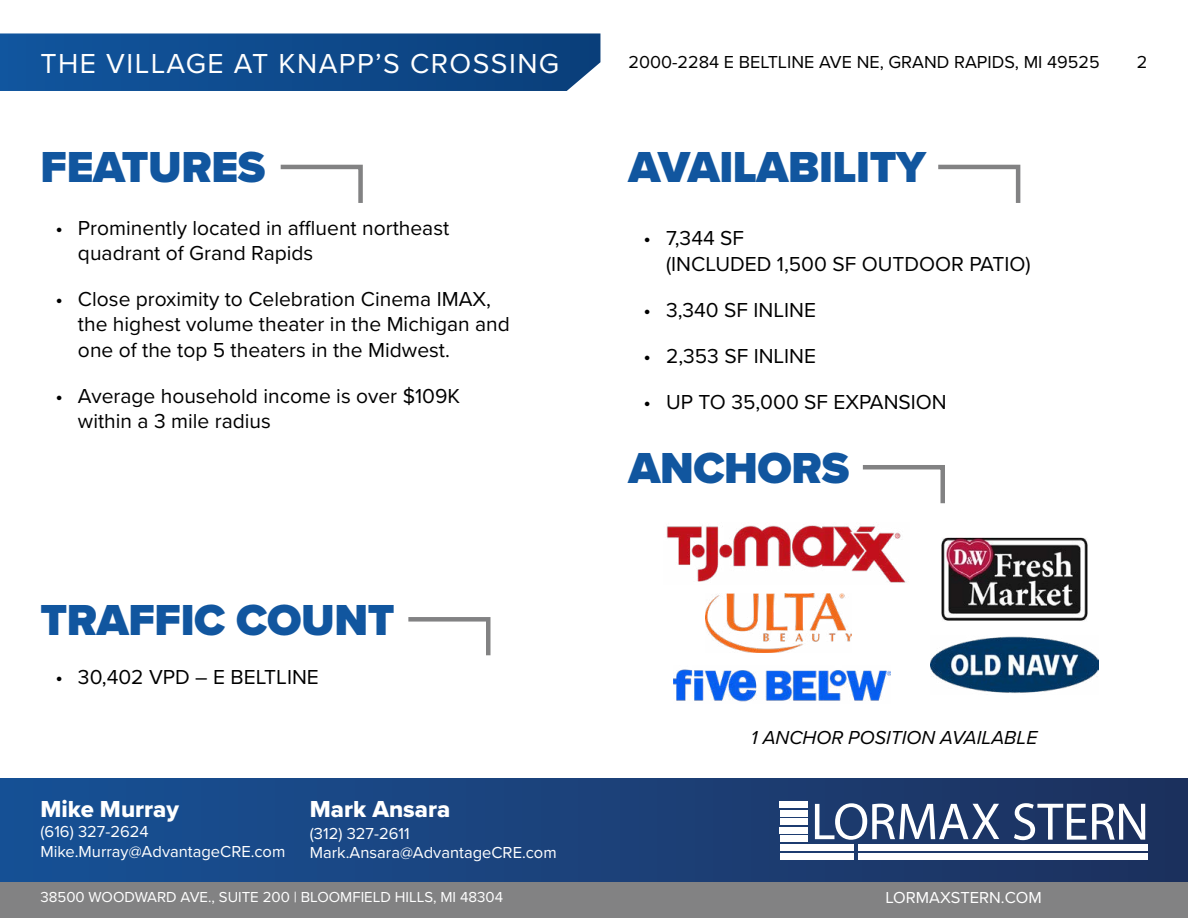
<style>
.page{position:relative;width:1188px;height:918px;background:#fff}
.page>*{position:absolute;margin:0;border:0;box-sizing:border-box;transform-origin:0 0}
.t1{font:900 45px "Proxima Nova";letter-spacing:-.01em;color:#11569f}
.t2{font:28.5px "Proxima Nova";letter-spacing:.05em;color:#fff}
.t3{font:24px "Proxima Nova Extrabld";color:#fff}
.t4{font:21px/25.2px "Proxima Nova";color:#000}
.t5{font:italic 19.5px "Proxima Nova";color:#000}
.t6{font:18px "Proxima Nova";color:#000}
.t7{font:16.5px/19.8px "Proxima Nova";color:#fff}
.t8{font:15px "Proxima Nova";color:#fff}
</style>
<div class="page">
<svg style="left:408px;top:617px;width:83px;height:39px"></svg>
<svg style="left:862px;top:465px;width:83px;height:39px"></svg>
<svg style="left:938px;top:164px;width:83px;height:39px"></svg>
<svg style="left:280px;top:164px;width:83px;height:39px"></svg>
<img style="left:674px;top:669px;width:217px;height:33px">
<img style="left:930px;top:636px;width:168px;height:57px">
<img style="left:666px;top:525px;width:240px;height:58px">
<img style="left:706px;top:594px;width:146px;height:59px">
<img style="left:941px;top:537px;width:146px;height:84px">
<svg style="left:0;top:33px;width:600px;height:58px;background:#124d8e"></svg>
<div style="left:0;top:779px;width:1188px;height:103px;background:linear-gradient(to right,#154f94,#263862)"></div>
<svg style="left:815px;top:803px;width:184px;height:37px"></svg>
<svg style="left:1014px;top:803px;width:72px;height:37px"></svg>
<svg style="left:1092px;top:804px;width:53px;height:36px"></svg>
<div style="left:780px;top:801px;width:28px;height:7px;background:#fff"></div>
<div style="left:780px;top:810px;width:28px;height:6px;background:#fff"></div>
<div style="left:780px;top:818px;width:28px;height:7px;background:#fff"></div>
<div style="left:780px;top:827px;width:28px;height:7px;background:#fff"></div>
<div style="left:780px;top:836px;width:28px;height:6px;background:#fff"></div>
<div style="left:858px;top:844px;width:289px;height:7px;background:#fff"></div>
<div style="left:780px;top:844px;width:74px;height:7px;background:#fff"></div>
<div style="left:858px;top:853px;width:290px;height:6px;background:#fff"></div>
<div style="left:780px;top:853px;width:74px;height:6px;background:#fff"></div>
<div style="left:0;top:882px;width:1188px;height:36px;background:#828283"></div>
<h2 class="t2" style="left:40px;top:43px;width:520px">THE VILLAGE AT KNAPP’S CROSSING</h2>
<h1 class="t1" style="left:40px;top:134px;width:226px">FEATURES</h1>
<p class="t4" style="left:78px;top:214px;width:373px;text-indent:-22px">• Prominently located in affluent northeast quadrant of Grand Rapids</p>
<p class="t4" style="left:78px;top:286px;width:433px;text-indent:-22px">• Close proximity to Celebration Cinema IMAX, the highest volume theater in the Michigan and one of the top 5 theaters in the Midwest.</p>
<p class="t4" style="left:78px;top:382px;width:384px;text-indent:-22px">• Average household income is over $109K within a 3 mile radius</p>
<h1 class="t1" style="left:40px;top:586px;width:355px">TRAFFIC COUNT</h1>
<p class="t4" style="left:56px;top:663px;width:265px">• 30,402 VPD – E BELTLINE</p>
<p class="t3" style="left:40px;top:791px;width:140px">Mike Murray</p>
<p class="t7" style="left:40px;top:821px;width:246px">(616) 327-2624<br>Mike.Murray@AdvantageCRE.com</p>
<p class="t3" style="left:310px;top:791px;width:142px">Mark Ansara</p>
<p class="t7" style="left:310px;top:823px;width:248px">(312) 327-2611<br>Mark.Ansara@AdvantageCRE.com</p>
<p class="t6" style="left:629px;top:49px;width:473px">2000-2284 E BELTLINE AVE NE, GRAND RAPIDS, MI 49525</p>
<p class="t6" style="left:1137px;top:49px;width:12px">2</p>
<h1 class="t1" style="left:629px;top:134px;width:299px">AVAILABILITY</h1>
<p class="t4" style="left:666px;top:225px;width:366px;text-indent:-22px">• 7,344 SF<br>(INCLUDED 1,500 SF OUTDOOR PATIO)</p>
<p class="t4" style="left:644px;top:296px;width:174px">• 3,340 SF INLINE</p>
<p class="t4" style="left:644px;top:342px;width:174px">• 2,353 SF INLINE</p>
<p class="t4" style="left:644px;top:389px;width:305px">• UP TO 35,000 SF EXPANSION</p>
<h1 class="t1" style="left:629px;top:434px;width:222px">ANCHORS</h1>
<p class="t5" style="left:751px;top:723px;width:288px">1 ANCHOR POSITION AVAILABLE</p>
<p class="t8" style="left:40px;top:885px;width:464px">38500 WOODWARD AVE., SUITE 200 | BLOOMFIELD HILLS, MI 48304</p>
<p class="t7" style="left:885px;top:887px;width:158px">LORMAXSTERN.COM</p>
</div>
